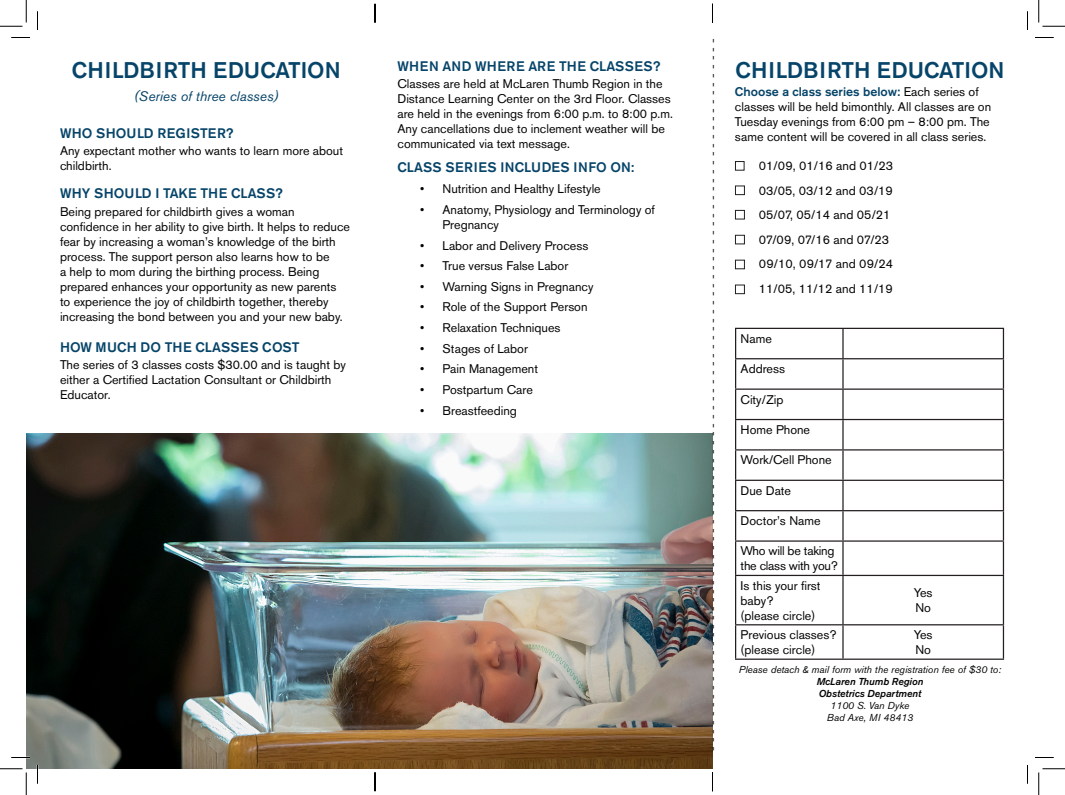
<style>
.page{position:relative;width:1065px;height:795px;background:#fff}
.page>*{position:absolute;margin:0;border:0;box-sizing:border-box;transform-origin:0 0}
.t1{font:500 22.5px "Akzidenz Grotesk BE";color:#064469}
.t2{font:15px "Minion Pro";color:#040503}
.t3{font:500 13.75px "Akzidenz Grotesk BE";color:#064469}
.t4{font:500 13.75px "Akzidenz Grotesk BE";letter-spacing:.02em;color:#064469}
.t5{font:500 13.75px "Akzidenz Grotesk BE";letter-spacing:.04em;color:#064469}
.t6{font:italic 13.75px "Akzidenz Grotesk BE";color:#064469}
.t7{font:12.5px/15px "Akzidenz Grotesk BE";color:#040503}
.t8{font:12.5px/15px "Akzidenz Grotesk BE";letter-spacing:-.02em;color:#040503}
.t9{font:italic 10px "Akzidenz Grotesk BE";color:#040503}
.t10{font:italic 500 10px "Akzidenz Grotesk BE";color:#040503}
.t11{font:italic 10px "Akzidenz Grotesk BE";letter-spacing:.02em;color:#040503}
.s1{font-weight:500;color:#064469}
</style>
<div class="page">
<img style="left:26px;top:433px;width:686px;height:336px">
<hr style="left:735px;top:328px;width:108px;height:1px;background:#231f20">
<svg style="left:735px;top:329px;width:1px;height:29px"></svg>
<hr style="left:843px;top:328px;width:161px;height:1px;background:#231f20">
<hr style="left:842px;top:329px;width:2px;height:29px;background:#231f20">
<svg style="left:1003px;top:329px;width:1px;height:29px"></svg>
<hr style="left:735px;top:358px;width:108px;height:1px;background:#231f20">
<hr style="left:735px;top:359px;width:1px;height:30px;background:#231f20">
<hr style="left:843px;top:358px;width:161px;height:1px;background:#231f20">
<hr style="left:842px;top:359px;width:2px;height:30px;background:#231f20">
<hr style="left:1003px;top:359px;width:1px;height:30px;background:#231f20">
<hr style="left:735px;top:389px;width:108px;height:1px;background:#231f20">
<hr style="left:843px;top:389px;width:161px;height:1px;background:#231f20">
<hr style="left:842px;top:390px;width:2px;height:29px;background:#231f20">
<hr style="left:735px;top:419px;width:108px;height:1px;background:#231f20">
<hr style="left:843px;top:419px;width:161px;height:1px;background:#231f20">
<hr style="left:842px;top:420px;width:2px;height:29px;background:#231f20">
<hr style="left:735px;top:449px;width:108px;height:2px;background:#231f20">
<hr style="left:843px;top:449px;width:161px;height:2px;background:#231f20">
<hr style="left:842px;top:451px;width:2px;height:29px;background:#231f20">
<hr style="left:735px;top:480px;width:108px;height:1px;background:#231f20">
<hr style="left:843px;top:480px;width:161px;height:1px;background:#231f20">
<hr style="left:842px;top:481px;width:2px;height:29px;background:#231f20">
<hr style="left:735px;top:510px;width:108px;height:1px;background:#231f20">
<svg style="left:735px;top:390px;width:1px;height:150px"></svg>
<hr style="left:843px;top:510px;width:161px;height:1px;background:#231f20">
<hr style="left:842px;top:511px;width:2px;height:29px;background:#231f20">
<svg style="left:1003px;top:390px;width:1px;height:150px"></svg>
<hr style="left:735px;top:540px;width:108px;height:2px;background:#231f20">
<hr style="left:735px;top:542px;width:1px;height:33px;background:#231f20">
<hr style="left:843px;top:540px;width:161px;height:2px;background:#231f20">
<hr style="left:842px;top:542px;width:2px;height:33px;background:#231f20">
<hr style="left:1003px;top:542px;width:1px;height:33px;background:#231f20">
<hr style="left:735px;top:575px;width:108px;height:1px;background:#231f20">
<hr style="left:735px;top:576px;width:1px;height:48px;background:#231f20">
<hr style="left:843px;top:575px;width:161px;height:1px;background:#231f20">
<hr style="left:842px;top:576px;width:2px;height:48px;background:#231f20">
<hr style="left:1003px;top:576px;width:1px;height:48px;background:#231f20">
<hr style="left:735px;top:624px;width:108px;height:1px;background:#231f20">
<hr style="left:735px;top:625px;width:1px;height:34px;background:#231f20">
<hr style="left:843px;top:624px;width:161px;height:1px;background:#231f20">
<hr style="left:842px;top:625px;width:2px;height:34px;background:#231f20">
<hr style="left:1003px;top:625px;width:1px;height:34px;background:#231f20">
<hr style="left:735px;top:659px;width:108px;height:1px;background:#231f20">
<hr style="left:843px;top:659px;width:161px;height:1px;background:#231f20">
<div style="left:735px;top:161px;width:9px;height:9px;border:1px solid #231f20"></div>
<div style="left:735px;top:186px;width:10px;height:9px;border:1px solid #231f20"></div>
<div style="left:735px;top:210px;width:10px;height:9px;border:1px solid #231f20"></div>
<div style="left:735px;top:235px;width:10px;height:9px;border:1px solid #231f20"></div>
<div style="left:735px;top:260px;width:10px;height:9px;border:1px solid #231f20"></div>
<div style="left:735px;top:285px;width:10px;height:9px;border:1px solid #231f20"></div>
<svg style="left:11px;top:37px;width:19px;height:1px"></svg>
<svg style="left:1035px;top:37px;width:19px;height:1px"></svg>
<svg style="left:11px;top:757px;width:19px;height:1px"></svg>
<svg style="left:1035px;top:757px;width:19px;height:1px"></svg>
<svg style="left:37px;top:11px;width:1px;height:19px"></svg>
<svg style="left:37px;top:765px;width:1px;height:19px"></svg>
<svg style="left:1027px;top:11px;width:1px;height:19px"></svg>
<svg style="left:1027px;top:765px;width:1px;height:19px"></svg>
<svg style="left:0;top:0;width:27px;height:27px"></svg>
<svg style="left:0;top:769px;width:27px;height:26px"></svg>
<svg style="left:1039px;top:0;width:26px;height:27px"></svg>
<svg style="left:1039px;top:769px;width:26px;height:26px"></svg>
<svg style="left:374px;top:4px;width:2px;height:18px"></svg>
<svg style="left:374px;top:772px;width:2px;height:19px"></svg>
<svg style="left:712px;top:4px;width:1px;height:18px"></svg>
<svg style="left:712px;top:772px;width:1px;height:19px"></svg>
<p class="t1" style="left:72px;top:56px;width:270px">CHILDBIRTH EDUCATION</p>
<p class="t6" style="left:134px;top:88px;width:146px">(Series of three classes)</p>
<p class="t4" style="left:60px;top:125px;width:175px">WHO SHOULD REGISTER?</p>
<p class="t7" style="left:60px;top:143px;width:285px">Any expectant mother who wants to learn more about childbirth.</p>
<p class="t3" style="left:60px;top:185px;width:224px">WHY SHOULD I TAKE THE CLASS?</p>
<p class="t7" style="left:60px;top:204px;width:292px">Being prepared for childbirth gives a woman confidence in her ability to give birth. It helps to reduce fear by increasing a woman’s knowledge of the birth process. The support person also learns how to be<br>a help to mom during the birthing process. Being prepared enhances your opportunity as new parents to experience the joy of childbirth together, thereby increasing the bond between you and your new baby.</p>
<p class="t3" style="left:60px;top:339px;width:241px">HOW MUCH DO THE CLASSES COST</p>
<p class="t7" style="left:60px;top:358px;width:287px">The series of 3 classes costs $30.00 and is taught by either a Certified Lactation Consultant or Childbirth<br>Educator.</p>
<p class="t5" style="left:398px;top:58px;width:265px">WHEN AND WHERE ARE THE CLASSES?</p>
<p class="t7" style="left:398px;top:76px;width:277px">Classes are held at McLaren Thumb Region in the Distance Learning Center on the 3rd Floor. Classes are held in the evenings from 6:00 p.m. to 8:00 p.m.<br>Any cancellations due to inclement weather will be communicated via text message.</p>
<p class="t4" style="left:398px;top:159px;width:238px">CLASS SERIES INCLUDES INFO ON:</p>
<p class="t7" style="left:420px;top:181px;width:182px">• Nutrition and Healthy Lifestyle</p>
<p class="t7" style="left:442px;top:202px;width:214px;text-indent:-22px">• Anatomy, Physiology and Terminology of<br>Pregnancy</p>
<p class="t7" style="left:420px;top:238px;width:170px">• Labor and Delivery Process</p>
<p class="t7" style="left:420px;top:258px;width:150px">• True versus False Labor</p>
<p class="t7" style="left:420px;top:279px;width:175px">• Warning Signs in Pregnancy</p>
<p class="t7" style="left:420px;top:300px;width:169px">• Role of the Support Person</p>
<p class="t7" style="left:420px;top:320px;width:142px">• Relaxation Techniques</p>
<p class="t7" style="left:420px;top:341px;width:109px">• Stages of Labor</p>
<p class="t7" style="left:420px;top:361px;width:120px">• Pain Management</p>
<p class="t7" style="left:420px;top:382px;width:114px">• Postpartum Care</p>
<p class="t7" style="left:420px;top:403px;width:98px">• Breastfeeding</p>
<p class="t2" style="left:725px;top:38px;width:715px;rotate:90deg">- - - - - - - - - - - - - - - - - - - - - - - - - - - - - - - - - - - - - - - - - - - - - - - - - - - - - - - - - - - - - - - - - - - - - - - - - - - - - - - - - -</p>
<p class="t1" style="left:736px;top:56px;width:270px">CHILDBIRTH EDUCATION</p>
<p class="t7" style="left:735px;top:84px;width:258px"><span class="s1">Choose a class series below:</span> Each series of classes will be held bimonthly. All classes are on Tuesday evenings from 6:00 pm – 8:00 pm. The same content will be covered in all class series.</p>
<p class="t7" style="left:759px;top:158px;width:136px">01/09, 01/16 and 01/23</p>
<p class="t7" style="left:759px;top:183px;width:135px">03/05, 03/12 and 03/19</p>
<p class="t7" style="left:759px;top:207px;width:133px">05/07, 05/14 and 05/21</p>
<p class="t7" style="left:759px;top:232px;width:132px">07/09, 07/16 and 07/23</p>
<p class="t7" style="left:759px;top:256px;width:136px">09/10, 09/17 and 09/24</p>
<p class="t7" style="left:759px;top:281px;width:135px">11/05, 11/12 and 11/19</p>
<p class="t7" style="left:741px;top:331px;width:33px">Name</p>
<p class="t7" style="left:741px;top:361px;width:46px">Address</p>
<p class="t7" style="left:741px;top:392px;width:44px">City/Zip</p>
<p class="t7" style="left:741px;top:422px;width:71px">Home Phone</p>
<p class="t7" style="left:741px;top:452px;width:93px">Work/Cell Phone</p>
<p class="t7" style="left:741px;top:483px;width:52px">Due Date</p>
<p class="t7" style="left:741px;top:513px;width:81px">Doctor’s Name</p>
<p class="t8" style="left:741px;top:544px;width:99px">Who will be taking the class with you?</p>
<p class="t7" style="left:741px;top:578px;width:81px">Is this your first baby?</p>
<p class="t7" style="left:741px;top:608px;width:76px">(please circle)</p>
<p class="t7" style="left:914px;top:585px;width:20px">Yes</p>
<p class="t7" style="left:915px;top:600px;width:17px">No</p>
<p class="t7" style="left:741px;top:627px;width:97px">Previous classes? (please circle)</p>
<p class="t7" style="left:914px;top:627px;width:20px">Yes</p>
<p class="t7" style="left:915px;top:642px;width:17px">No</p>
<p class="t9" style="left:739px;top:663px;width:264px">Please detach &amp; mail form with the registration fee of $30 to:</p>
<p class="t10" style="left:817px;top:675px;width:108px">McLaren Thumb Region</p>
<p class="t10" style="left:819px;top:687px;width:104px">Obstetrics Department</p>
<p class="t9" style="left:831px;top:699px;width:80px">1100 S. Van Dyke</p>
<p class="t11" style="left:827px;top:711px;width:88px">Bad Axe, MI 48413</p>
</div>
